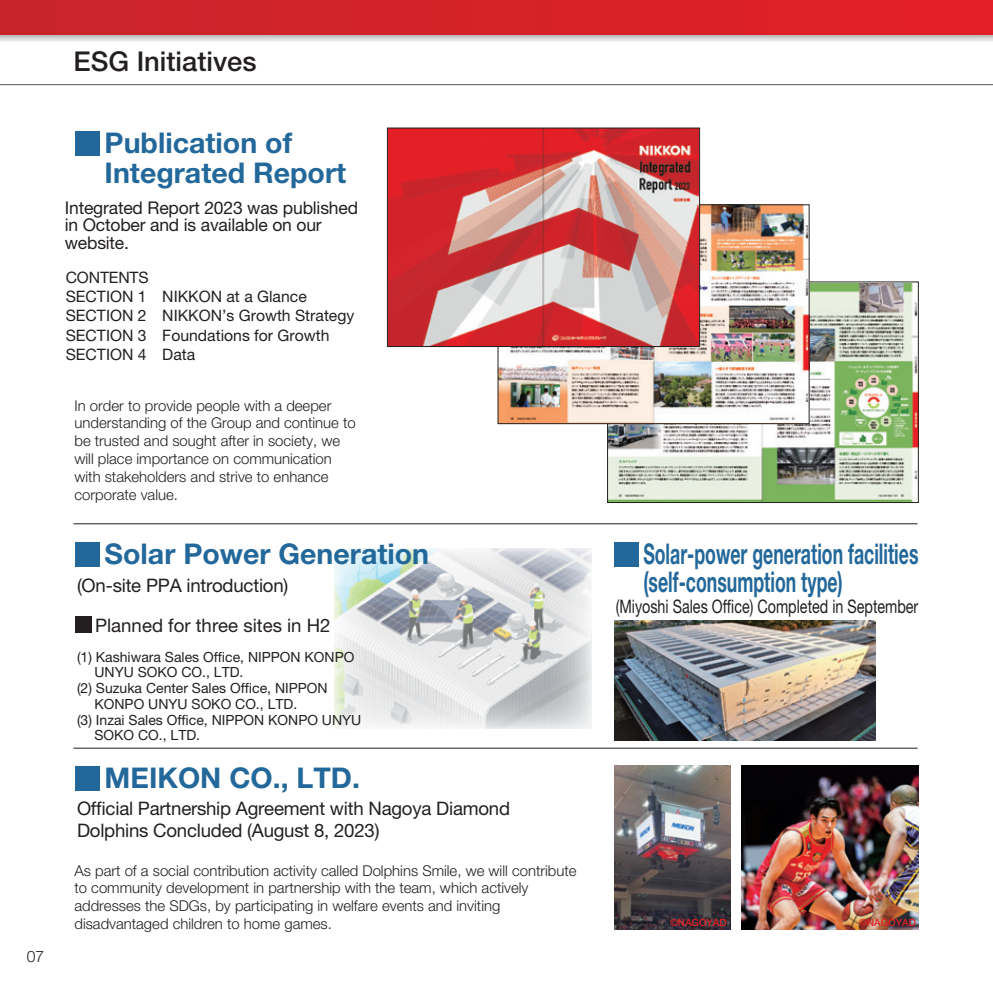
<style>
.page{position:relative;width:993px;height:993px;background:#fff}
.page>*{position:absolute;margin:0;border:0;box-sizing:border-box;transform-origin:0 0}
.t1{font:700 28.53px/29.8px "Helvetica Neue LT Std";color:#23689a}
.t2{font:700 28.53px/28px "Helvetica Neue LT Std";color:#23689a;scale:.62 1}
.t3{font:500 27.3px "Helvetica Neue LT Std";color:#231f20}
.t4{font:18.55px/22.4px "Helvetica Neue LT Std";letter-spacing:-.01em;color:#231f20}
.t5{font:18.55px "Helvetica Neue LT Std";letter-spacing:-.01em;color:#231f20;scale:.77 1}
.t6{font:17.5px/17.5px "Helvetica Neue LT Std";letter-spacing:-.01em;color:#231f20}
.t7{font:15.75px/19.2px "Helvetica Neue LT Std";color:#231f20}
.t8{font:300 15.75px "Helvetica Neue LT Std";color:#231f20}
.t9{font:300 14.88px/17.8px "Helvetica Neue LT Std";color:#231f20}
.t10{font:14px "Helvetica Neue LT Std";color:#231f20}
.t11{font:500 9.97px "Helvetica Neue LT Std";letter-spacing:-.005em;color:#e41f25}
</style>
<div class="page">
<hr style="left:0;top:84px;width:992px;height:1px;background:#57585a">
<svg style="left:0;top:35px;width:992px;height:7px;background:#d8d7d7"></svg>
<div style="left:0;top:0;width:992px;height:35px;background:linear-gradient(to right,#c8252c,#e31f26)"></div>
<img style="left:334px;top:548px;width:257px;height:180px">
<img style="left:609px;top:284px;width:307px;height:216px">
<div style="left:76px;top:616px;width:16px;height:16px;background:#231f20"></div>
<img style="left:499px;top:206px;width:308px;height:215px">
<hr style="left:73px;top:523px;width:844px;height:1px;background:#231f20">
<hr style="left:73px;top:747px;width:844px;height:1px;background:#231f20">
<img style="left:389px;top:130px;width:308px;height:214px">
<img style="left:741px;top:765px;width:177px;height:164px">
<img style="left:614px;top:765px;width:116px;height:164px">
<img style="left:614px;top:620px;width:261px;height:120px">
<div style="left:75px;top:131px;width:25px;height:25px;background:#23689a"></div>
<div style="left:75px;top:542px;width:25px;height:24px;background:#23689a"></div>
<div style="left:614px;top:542px;width:24px;height:24px;background:#23689a"></div>
<div style="left:75px;top:766px;width:25px;height:24px;background:#23689a"></div>
<h2 class="t3" style="left:73px;top:45px;width:184px">ESG Initiatives</h2>
<p class="t8" style="left:27px;top:946px;width:19px">07</p>
<h1 class="t1" style="left:105px;top:127px;width:243px">Publication of<br>Integrated Report</h1>
<p class="t6" style="left:65px;top:198px;width:295px">Integrated Report 2023 was published in October and is available on our website.</p>
<p class="t7" style="left:66px;top:267px;width:290px">CONTENTS<br>SECTION 1 NIKKON at a Glance<br>SECTION 2 NIKKON’s Growth Strategy<br>SECTION 3 Foundations for Growth<br>SECTION 4 Data</p>
<p class="t9" style="left:74px;top:396px;width:283px">In order to provide people with a deeper understanding of the Group and continue to be trusted and sought after in society, we will place importance on communication with stakeholders and strive to enhance corporate value.</p>
<h1 class="t1" style="left:105px;top:538px;width:326px">Solar Power Generation</h1>
<p class="t4" style="left:77px;top:573px;width:213px">(On-site PPA introduction)</p>
<p class="t4" style="left:95px;top:613px;width:237px">Planned for three sites in H2</p>
<p class="t10" style="left:77px;top:648px;width:279px">(1) Kashiwara Sales Office, NIPPON KONPO</p>
<p class="t10" style="left:94px;top:663px;width:150px">UNYU SOKO CO., LTD.</p>
<p class="t10" style="left:77px;top:679px;width:252px">(2) Suzuka Center Sales Office, NIPPON</p>
<p class="t10" style="left:94px;top:695px;width:204px">KONPO UNYU SOKO CO., LTD.</p>
<p class="t10" style="left:77px;top:711px;width:286px">(3) Inzai Sales Office, NIPPON KONPO UNYU</p>
<p class="t10" style="left:94px;top:726px;width:107px">SOKO CO., LTD.</p>
<h1 class="t1" style="left:105px;top:762px;width:257px">MEIKON CO., LTD.</h1>
<p class="t4" style="left:77px;top:796px;width:434px">Official Partnership Agreement with Nagoya Diamond<br>Dolphins Concluded (August 8, 2023)</p>
<p class="t9" style="left:74px;top:860px;width:503px">As part of a social contribution activity called Dolphins Smile, we will contribute to community development in partnership with the team, which actively addresses the SDGs, by participating in welfare events and inviting disadvantaged children to home games.</p>
<h1 class="t2" style="left:643px;top:539px;width:445px">Solar-power generation facilities (self-consumption type)</h1>
<p class="t5" style="left:615px;top:595px;width:394px">(Miyoshi Sales Office) Completed in September</p>
<p class="t11" style="left:669px;top:915px;width:58px">©NAGOYAD</p>
<p class="t11" style="left:858px;top:915px;width:58px">©NAGOYAD</p>
</div>
